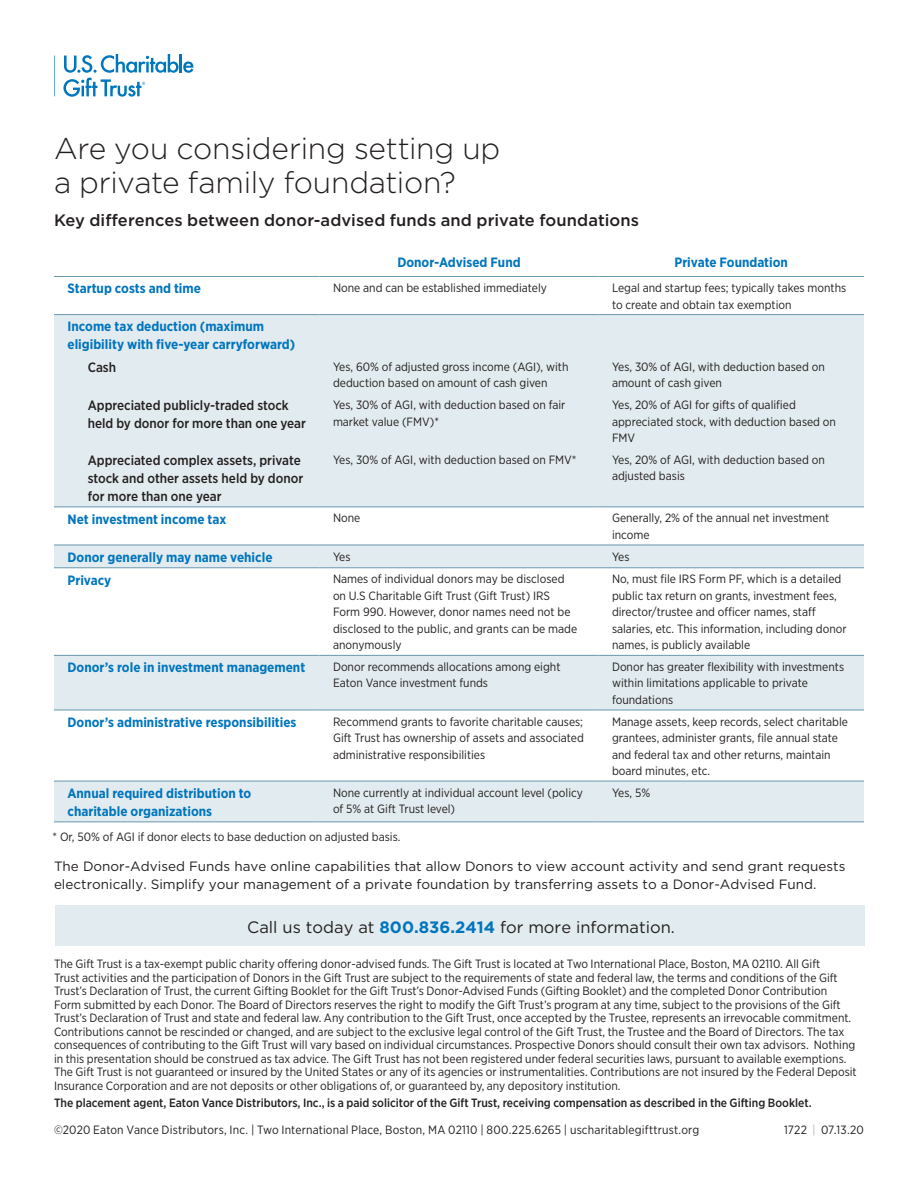
<style>
.page{position:relative;width:918px;height:1188px;background:#fff}
.page>*{position:absolute;margin:0;border:0;box-sizing:border-box;transform-origin:0 0}
.Title_Header{font:300 30px/34.5px "Gotham";letter-spacing:-.01em;color:#231f20}
.Title_Header-2{font:500 16.5px "Gotham";letter-spacing:.005em;color:#231f20}
.Body{font:16.5px "Gotham";color:#231f20}
.Table_Head__Sky__Rig{font:700 13.5px/18px "Gotham Narrow";color:#0075be}
.Body-2{font:13.5px/18px "Gotham";color:#231f20}
.Table_Head__Sky__Rig-2{font:500 13.5px/18px "Gotham Narrow";color:#231f20}
.Table_Header__Sky__C{font:700 13.5px "Gotham Narrow";color:#0075be}
.Disclosure_Copy{font:12px/13.5px "Gotham Narrow";color:#231f20}
.Table_Body__Centered{font:12px/16.5px "Gotham Narrow";color:#231f20}
.Disclosure_Copy-2{font:500 12px "Gotham Narrow";color:#231f20}
.s1{font-weight:700;color:#0075be}
.s2{font-weight:100}
</style>
<div class="page">
<hr style="left:54px;top:55px;width:1px;height:41px;background:#0077bd">
<svg style="left:63px;top:54px;width:131px;height:43px"></svg>
<div style="left:54px;top:315px;width:810px;height:507px;background:#e2ebef"></div>
<svg style="left:54px;top:508px;width:810px;height:273px"></svg>
<hr style="left:54px;top:276px;width:266px;height:1px;background:#6a98ae">
<hr style="left:320px;top:276px;width:278px;height:1px;background:#6a98ae">
<hr style="left:598px;top:276px;width:266px;height:1px;background:#6a98ae">
<hr style="left:54px;top:314px;width:266px;height:1px;background:#6a98ae">
<hr style="left:320px;top:314px;width:278px;height:1px;background:#6a98ae">
<hr style="left:598px;top:314px;width:266px;height:1px;background:#6a98ae">
<hr style="left:54px;top:507px;width:266px;height:1px;background:#6a98ae">
<hr style="left:320px;top:507px;width:278px;height:1px;background:#6a98ae">
<hr style="left:598px;top:507px;width:266px;height:1px;background:#6a98ae">
<hr style="left:54px;top:545px;width:266px;height:1px;background:#6a98ae">
<hr style="left:320px;top:545px;width:278px;height:1px;background:#6a98ae">
<hr style="left:598px;top:545px;width:266px;height:1px;background:#6a98ae">
<hr style="left:54px;top:568px;width:266px;height:1px;background:#6a98ae">
<hr style="left:320px;top:568px;width:278px;height:1px;background:#6a98ae">
<hr style="left:598px;top:568px;width:266px;height:1px;background:#6a98ae">
<hr style="left:54px;top:655px;width:266px;height:1px;background:#6a98ae">
<hr style="left:320px;top:655px;width:278px;height:1px;background:#6a98ae">
<hr style="left:598px;top:655px;width:266px;height:1px;background:#6a98ae">
<hr style="left:54px;top:710px;width:266px;height:1px;background:#6a98ae">
<hr style="left:320px;top:710px;width:278px;height:1px;background:#6a98ae">
<hr style="left:598px;top:710px;width:266px;height:1px;background:#6a98ae">
<hr style="left:54px;top:781px;width:266px;height:1px;background:#6a98ae">
<hr style="left:320px;top:781px;width:278px;height:1px;background:#6a98ae">
<hr style="left:598px;top:781px;width:266px;height:1px;background:#6a98ae">
<hr style="left:54px;top:822px;width:266px;height:1px;background:#6a98ae">
<hr style="left:320px;top:822px;width:278px;height:1px;background:#6a98ae">
<hr style="left:598px;top:822px;width:266px;height:1px;background:#6a98ae">
<div style="left:55px;top:906px;width:810px;height:40px;background:#e2ebef"></div>
<p class="Title_Header" style="left:54px;top:130px;width:448px">Are you considering setting up a private family foundation?</p>
<p class="Title_Header-2" style="left:54px;top:210px;width:587px">Key differences between donor-advised funds and private foundations</p>
<p class="Table_Header__Sky__C" style="left:397px;top:253px;width:125px">Donor-Advised Fund</p>
<p class="Table_Header__Sky__C" style="left:674px;top:253px;width:115px">Private Foundation</p>
<p class="Table_Head__Sky__Rig" style="left:68px;top:279px;width:135px">Startup costs and time</p>
<p class="Table_Body__Centered" style="left:333px;top:279px;width:215px">None and can be established immediately</p>
<p class="Table_Body__Centered" style="left:612px;top:279px;width:236px">Legal and startup fees; typically takes months to create and obtain tax exemption</p>
<p class="Table_Head__Sky__Rig" style="left:68px;top:318px;width:229px">Income tax deduction (maximum eligibility with five-year carryforward)</p>
<p class="Table_Head__Sky__Rig-2" style="left:88px;top:358px;width:30px">Cash</p>
<p class="Table_Body__Centered" style="left:333px;top:358px;width:237px">Yes, 60% of adjusted gross income (AGI), with deduction based on amount of cash given</p>
<p class="Table_Body__Centered" style="left:612px;top:358px;width:214px">Yes, 30% of AGI, with deduction based on amount of cash given</p>
<p class="Table_Head__Sky__Rig-2" style="left:88px;top:396px;width:220px">Appreciated publicly-traded stock held by donor for more than one year</p>
<p class="Table_Body__Centered" style="left:333px;top:396px;width:234px">Yes, 30% of AGI, with deduction based on fair market value (FMV)*</p>
<p class="Table_Body__Centered" style="left:612px;top:396px;width:226px">Yes, 20% of AGI for gifts of qualified appreciated stock, with deduction based on<br>FMV</p>
<p class="Table_Head__Sky__Rig-2" style="left:88px;top:451px;width:217px">Appreciated complex assets, private stock and other assets held by donor for more than one year</p>
<p class="Table_Body__Centered" style="left:333px;top:451px;width:245px">Yes, 30% of AGI, with deduction based on FMV*</p>
<p class="Table_Body__Centered" style="left:612px;top:451px;width:214px">Yes, 20% of AGI, with deduction based on adjusted basis</p>
<p class="Table_Head__Sky__Rig" style="left:68px;top:510px;width:160px">Net investment income tax</p>
<p class="Table_Body__Centered" style="left:333px;top:510px;width:29px">None</p>
<p class="Table_Body__Centered" style="left:612px;top:510px;width:219px">Generally, 2% of the annual net investment income</p>
<p class="Table_Head__Sky__Rig" style="left:68px;top:548px;width:207px">Donor generally may name vehicle</p>
<p class="Table_Body__Centered" style="left:333px;top:548px;width:19px">Yes</p>
<p class="Table_Body__Centered" style="left:612px;top:548px;width:19px">Yes</p>
<p class="Table_Head__Sky__Rig" style="left:68px;top:571px;width:45px">Privacy</p>
<p class="Table_Body__Centered" style="left:333px;top:571px;width:246px">Names of individual donors may be disclosed on U.S Charitable Gift Trust (Gift Trust) IRS Form 990. However, donor names need not be disclosed to the public, and grants can be made anonymously</p>
<p class="Table_Body__Centered" style="left:612px;top:571px;width:236px">No, must file IRS Form PF, which is a detailed public tax return on grants, investment fees, director/trustee and officer names, staff salaries, etc. This information, including donor names, is publicly available</p>
<p class="Table_Head__Sky__Rig" style="left:68px;top:658px;width:239px">Donor’s role in investment management</p>
<p class="Table_Body__Centered" style="left:333px;top:658px;width:229px">Donor recommends allocations among eight<br>Eaton Vance investment funds</p>
<p class="Table_Body__Centered" style="left:612px;top:658px;width:234px">Donor has greater flexibility with investments within limitations applicable to private foundations</p>
<p class="Table_Head__Sky__Rig" style="left:68px;top:713px;width:231px">Donor’s administrative responsibilities</p>
<p class="Table_Body__Centered" style="left:333px;top:713px;width:252px;text-align:justify">Recommend grants to favorite charitable causes; Gift Trust has ownership of assets and associated administrative responsibilities</p>
<p class="Table_Body__Centered" style="left:612px;top:713px;width:238px">Manage assets, keep records, select charitable grantees, administer grants, file annual state and federal tax and other returns, maintain board minutes, etc.</p>
<p class="Table_Head__Sky__Rig" style="left:68px;top:784px;width:185px">Annual required distribution to charitable organizations</p>
<p class="Table_Body__Centered" style="left:333px;top:784px;width:251px">None currently at individual account level (policy of 5% at Gift Trust level)</p>
<p class="Table_Body__Centered" style="left:612px;top:784px;width:40px">Yes, 5%</p>
<p class="Table_Body__Centered" style="left:53px;top:828px;width:349px">* Or, 50% of AGI if donor elects to base deduction on adjusted basis.</p>
<p class="Body-2" style="left:54px;top:857px;width:793px">The Donor-Advised Funds have online capabilities that allow Donors to view account activity and send grant requests electronically. Simplify your management of a private foundation by transferring assets to a Donor-Advised Fund.</p>
<p class="Body" style="left:247px;top:916px;width:429px">Call us today at <span class="s1">800.836.2414</span> for more information.</p>
<p class="Disclosure_Copy" style="left:54px;top:957px;width:804px">The Gift Trust is a tax-exempt public charity offering donor-advised funds. The Gift Trust is located at Two International Place, Boston, MA 02110. All Gift<br>Trust activities and the participation of Donors in the Gift Trust are subject to the requirements of state and federal law, the terms and conditions of the Gift Trust’s Declaration of Trust, the current Gifting Booklet for the Gift Trust’s Donor-Advised Funds (Gifting Booklet) and the completed Donor Contribution Form submitted by each Donor. The Board of Directors reserves the right to modify the Gift Trust’s program at any time, subject to the provisions of the Gift Trust’s Declaration of Trust and state and federal law. Any contribution to the Gift Trust, once accepted by the Trustee, represents an irrevocable commitment.<br>Contributions cannot be rescinded or changed, and are subject to the exclusive legal control of the Gift Trust, the Trustee and the Board of Directors. The tax consequences of contributing to the Gift Trust will vary based on individual circumstances. Prospective Donors should consult their own tax advisors. Nothing in this presentation should be construed as tax advice. The Gift Trust has not been registered under federal securities laws, pursuant to available exemptions.<br>The Gift Trust is not guaranteed or insured by the United States or any of its agencies or instrumentalities. Contributions are not insured by the Federal Deposit Insurance Corporation and are not deposits or other obligations of, or guaranteed by, any depository institution.</p>
<p class="Disclosure_Copy-2" style="left:54px;top:1095px;width:759px">The placement agent, Eaton Vance Distributors, Inc., is a paid solicitor of the Gift Trust, receiving compensation as described in the Gifting Booklet.</p>
<p class="Disclosure_Copy" style="left:54px;top:1123px;width:647px">©2020 Eaton Vance Distributors, Inc. | Two International Place, Boston, MA 02110 | 800.225.6265 | uscharitablegifttrust.org</p>
<p class="Disclosure_Copy" style="left:784px;top:1123px;width:81px">1722 <span class="s2">|</span> 07.13.20</p>
</div>
